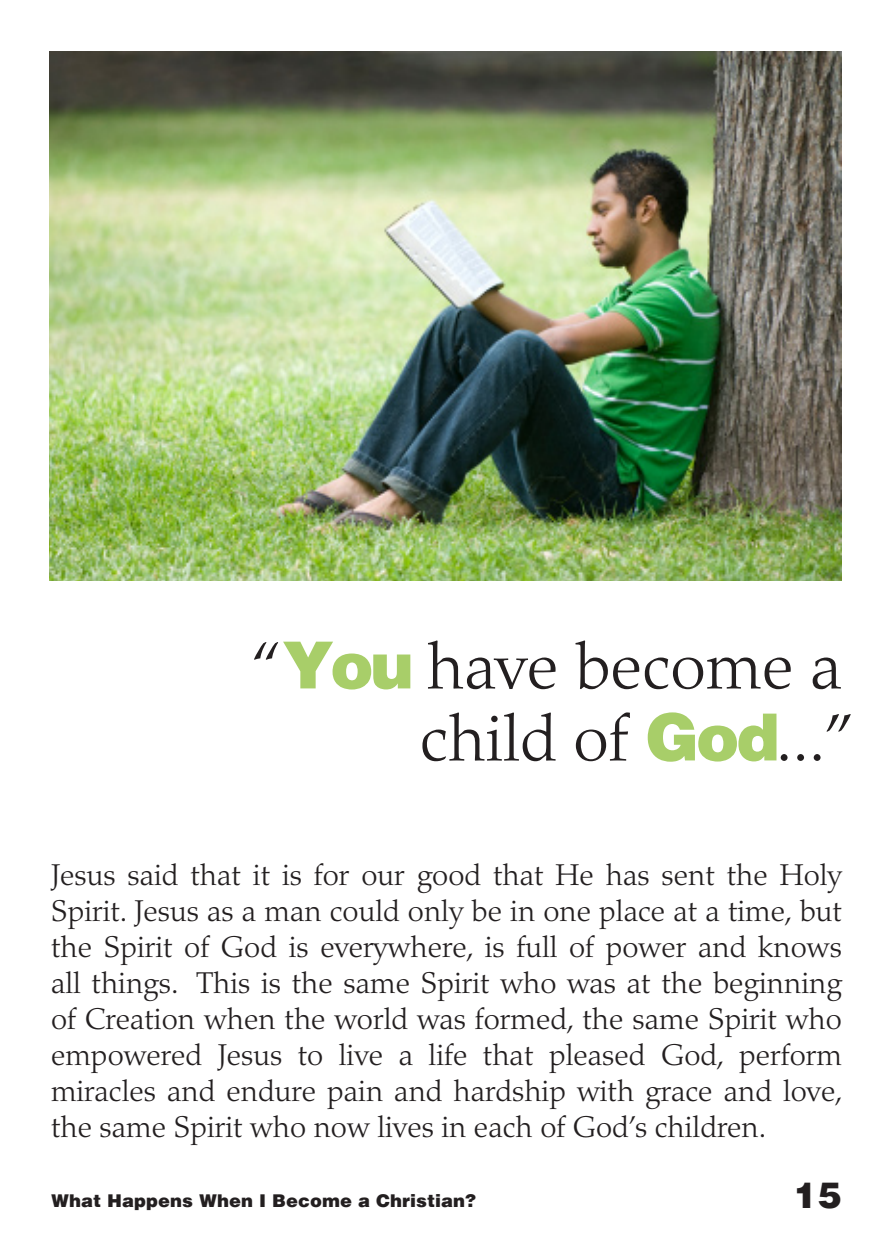
<style>
.page{position:relative;width:893px;height:1259px;background:#fff}
.page>*{position:absolute;margin:0;border:0;box-sizing:border-box;transform-origin:0 0}
.t1{font:300 66px/72px "Palatino";color:#231f20;text-align:right}
.t2{font:900 36px "Helvetica";color:#231f20}
.t3{font:300 30px/36px "Palatino";color:#231f20;text-align:justify}
.t4{font:900 18px "Helvetica";color:#231f20}
.s1{font-family:"Helvetica";font-weight:900;color:#a8ce69}
</style>
<div class="page">
<img style="left:50px;top:51px;width:792px;height:529px">
<p class="t1" style="left:251px;top:631px;width:606px">“<span class="s1">You</span> have become a child of <span class="s1">God</span>...”</p>
<p class="t3" style="left:51px;top:857px;width:793px">Jesus said that it is for our good that He has sent the Holy Spirit. Jesus as a man could only be in one place at a time, but the Spirit of God is everywhere, is full of power and knows all things. This is the same Spirit who was at the beginning of Creation when the world was formed, the same Spirit who empowered Jesus to live a life that pleased God, perform miracles and endure pain and hardship with grace and love, the same Spirit who now lives in each of God’s children.</p>
<p class="t4" style="left:51px;top:1189px;width:427px">What Happens When I Become a Christian?</p>
<p class="t2" style="left:794px;top:1174px;width:50px">15</p>
</div>
